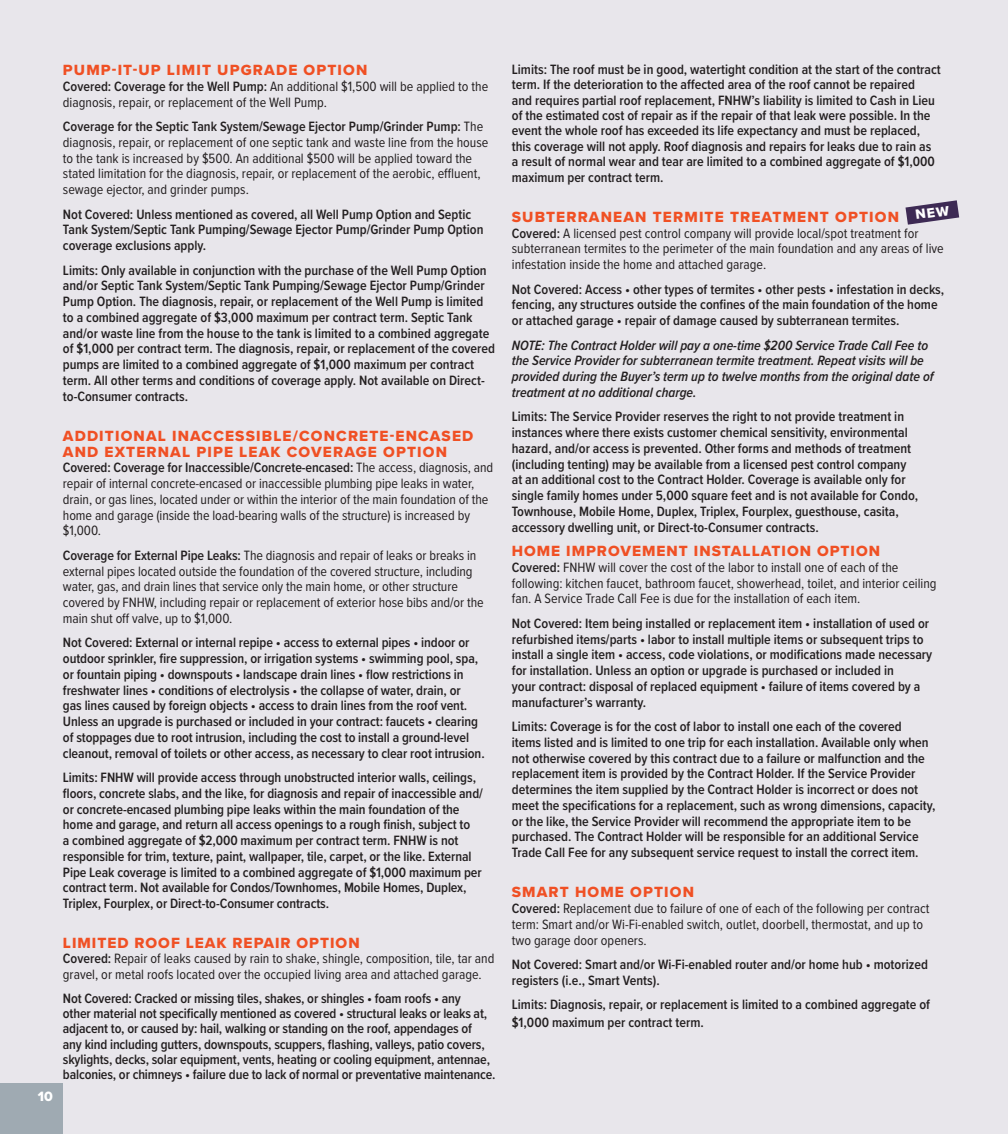
<style>
.page{position:relative;width:1008px;height:1134px;background:#e8e6eb}
.page>*{position:absolute;margin:0;border:0;box-sizing:border-box;transform-origin:0 0}
.t1{font:15.4px/15.8px "Proxima Nova Extrabld";letter-spacing:.075em;color:#f05024}
.t2{font:600 14px/15.8px "Proxima Nova Cond";color:#231f20}
.t3{font:14px/15.8px "Proxima Nova Cond";color:#231f20}
.t4{font:italic 600 14px/15.8px "Proxima Nova Cond";color:#231f20}
.t5{font:14px "Proxima Nova Extrabld";color:#fff}
.s1{font-weight:600}
</style>
<div class="page">
<div style="left:0;top:1083px;width:63px;height:51px;background:#9faab2"></div>
<svg style="left:906px;top:200px;width:53px;height:25px"></svg>
<p class="t5" style="left:38px;top:1086px;width:16px">10</p>
<p class="t1" style="left:63px;top:62px;width:306px">PUMP-IT-UP LIMIT UPGRADE OPTION</p>
<p class="t3" style="left:63px;top:78px;width:427px"><span class="s1">Covered: Coverage for the Well Pump:</span> An additional $1,500 will be applied to the diagnosis, repair, or replacement of the Well Pump.</p>
<p class="t3" style="left:63px;top:118px;width:427px"><span class="s1">Coverage for the Septic Tank System/Sewage Ejector Pump/Grinder Pump:</span> The diagnosis, repair, or replacement of one septic tank and waste line from the house to the tank is increased by $500. An additional $500 will be applied toward the stated limitation for the diagnosis, repair, or replacement of the aerobic, effluent, sewage ejector, and grinder pumps.</p>
<p class="t2" style="left:63px;top:206px;width:422px">Not Covered: Unless mentioned as covered, all Well Pump Option and Septic<br>Tank System/Septic Tank Pumping/Sewage Ejector Pump/Grinder Pump Option coverage exclusions apply.</p>
<p class="t2" style="left:63px;top:262px;width:434px">Limits: Only available in conjunction with the purchase of the Well Pump Option and/or Septic Tank System/Septic Tank Pumping/Sewage Ejector Pump/Grinder Pump Option. The diagnosis, repair, or replacement of the Well Pump is limited to a combined aggregate of $3,000 maximum per contract term. Septic Tank and/or waste line from the house to the tank is limited to a combined aggregate of $1,000 per contract term. The diagnosis, repair, or replacement of the covered pumps are limited to a combined aggregate of $1,000 maximum per contract term. All other terms and conditions of coverage apply. Not available on Direct&shy;to-Consumer contracts.</p>
<p class="t1" style="left:63px;top:428px;width:412px">ADDITIONAL INACCESSIBLE/CONCRETE-ENCASED<br>AND EXTERNAL PIPE LEAK COVERAGE OPTION</p>
<p class="t3" style="left:63px;top:459px;width:432px"><span class="s1">Covered: Coverage for Inaccessible/Concrete-encased:</span> The access, diagnosis, and repair of internal concrete-encased or inaccessible plumbing pipe leaks in water, drain, or gas lines, located under or within the interior of the main foundation of the home and garage (inside the load-bearing walls of the structure) is increased by $1,000.</p>
<p class="t3" style="left:63px;top:547px;width:422px"><span class="s1">Coverage for External Pipe Leaks:</span> The diagnosis and repair of leaks or breaks in external pipes located outside the foundation of the covered structure, including water, gas, and drain lines that service only the main home, or other structure covered by FNHW, including repair or replacement of exterior hose bibs and/or the main shut off valve, up to $1,000.</p>
<p class="t2" style="left:63px;top:634px;width:423px">Not Covered: External or internal repipe • access to external pipes • indoor or outdoor sprinkler, fire suppression, or irrigation systems • swimming pool, spa, or fountain piping • downspouts • landscape drain lines • flow restrictions in freshwater lines • conditions of electrolysis • the collapse of water, drain, or<br>gas lines caused by foreign objects • access to drain lines from the roof vent.<br>Unless an upgrade is purchased or included in your contract: faucets • clearing of stoppages due to root intrusion, including the cost to install a ground-level cleanout, removal of toilets or other access, as necessary to clear root intrusion.</p>
<p class="t2" style="left:63px;top:769px;width:422px">Limits: FNHW will provide access through unobstructed interior walls, ceilings, floors, concrete slabs, and the like, for diagnosis and repair of inaccessible and/ or concrete-encased plumbing pipe leaks within the main foundation of the home and garage, and return all access openings to a rough finish, subject to<br>a combined aggregate of $2,000 maximum per contract term. FNHW is not responsible for trim, texture, paint, wallpaper, tile, carpet, or the like. External Pipe Leak coverage is limited to a combined aggregate of $1,000 maximum per contract term. Not available for Condos/Townhomes, Mobile Homes, Duplex, Triplex, Fourplex, or Direct-to-Consumer contracts.</p>
<p class="t1" style="left:63px;top:935px;width:298px">LIMITED ROOF LEAK REPAIR OPTION</p>
<p class="t3" style="left:63px;top:950px;width:433px"><span class="s1">Covered:</span> Repair of leaks caused by rain to shake, shingle, composition, tile, tar and gravel, or metal roofs located over the occupied living area and attached garage.</p>
<p class="t2" style="left:63px;top:990px;width:434px">Not Covered: Cracked or missing tiles, shakes, or shingles • foam roofs • any<br>other material not specifically mentioned as covered • structural leaks or leaks at, adjacent to, or caused by: hail, walking or standing on the roof, appendages of<br>any kind including gutters, downspouts, scuppers, flashing, valleys, patio covers, skylights, decks, solar equipment, vents, heating or cooling equipment, antennae, balconies, or chimneys • failure due to lack of normal or preventative maintenance.</p>
<p class="t2" style="left:512px;top:61px;width:431px">Limits: The roof must be in good, watertight condition at the start of the contract term. If the deterioration to the affected area of the roof cannot be repaired<br>and requires partial roof replacement, FNHW’s liability is limited to Cash in Lieu of the estimated cost of repair as if the repair of that leak were possible. In the event the whole roof has exceeded its life expectancy and must be replaced, this coverage will not apply. Roof diagnosis and repairs for leaks due to rain as a result of normal wear and tear are limited to a combined aggregate of $1,000 maximum per contract term.</p>
<p class="t1" style="left:512px;top:209px;width:389px">SUBTERRANEAN TERMITE TREATMENT OPTION</p>
<p class="t3" style="left:512px;top:225px;width:433px"><span class="s1">Covered:</span> A licensed pest control company will provide local/spot treatment for subterranean termites to the perimeter of the main foundation and any areas of live infestation inside the home and attached garage.</p>
<p class="t2" style="left:512px;top:281px;width:434px">Not Covered: Access • other types of termites • other pests • infestation in decks, fencing, any structures outside the confines of the main foundation of the home or attached garage • repair of damage caused by subterranean termites.</p>
<p class="t4" style="left:512px;top:337px;width:423px">NOTE: The Contract Holder will pay a one-time $200 Service Trade Call Fee to the Service Provider for subterranean termite treatment. Repeat visits will be provided during the Buyer’s term up to twelve months from the original date of treatment at no additional charge.</p>
<p class="t2" style="left:512px;top:409px;width:408px">Limits: The Service Provider reserves the right to not provide treatment in instances where there exists customer chemical sensitivity, environmental hazard, and/or access is prevented. Other forms and methods of treatment (including tenting) may be available from a licensed pest control company at an additional cost to the Contract Holder. Coverage is available only for single family homes under 5,000 square feet and is not available for Condo, Townhouse, Mobile Home, Duplex, Triplex, Fourplex, guesthouse, casita, accessory dwelling unit, or Direct-to-Consumer contracts.</p>
<p class="t1" style="left:512px;top:543px;width:370px">HOME IMPROVEMENT INSTALLATION OPTION</p>
<p class="t3" style="left:512px;top:559px;width:426px"><span class="s1">Covered:</span> FNHW will cover the cost of the labor to install one of each of the following: kitchen faucet, bathroom faucet, showerhead, toilet, and interior ceiling fan. A Service Trade Call Fee is due for the installation of each item.</p>
<p class="t2" style="left:512px;top:615px;width:422px">Not Covered: Item being installed or replacement item • installation of used or refurbished items/parts • labor to install multiple items or subsequent trips to install a single item • access, code violations, or modifications made necessary for installation. Unless an option or upgrade is purchased or included in<br>your contract: disposal of replaced equipment • failure of items covered by a manufacturer’s warranty.</p>
<p class="t2" style="left:512px;top:718px;width:425px">Limits: Coverage is for the cost of labor to install one each of the covered<br>items listed and is limited to one trip for each installation. Available only when not otherwise covered by this contract due to a failure or malfunction and the replacement item is provided by the Contract Holder. If the Service Provider determines the item supplied by the Contract Holder is incorrect or does not meet the specifications for a replacement, such as wrong dimensions, capacity, or the like, the Service Provider will recommend the appropriate item to be purchased. The Contract Holder will be responsible for an additional Service Trade Call Fee for any subsequent service request to install the correct item.</p>
<p class="t1" style="left:512px;top:884px;width:184px">SMART HOME OPTION</p>
<p class="t3" style="left:512px;top:900px;width:419px"><span class="s1">Covered:</span> Replacement due to failure of one of each of the following per contract term: Smart and/or Wi-Fi-enabled switch, outlet, doorbell, thermostat, and up to two garage door openers.</p>
<p class="t2" style="left:512px;top:956px;width:418px">Not Covered: Smart and/or Wi-Fi-enabled router and/or home hub • motorized registers (i.e., Smart Vents).</p>
<p class="t2" style="left:512px;top:996px;width:420px;line-height:17.5px">Limits: Diagnosis, repair, or replacement is limited to a combined aggregate of $1,000 maximum per contract term.</p>
</div>
